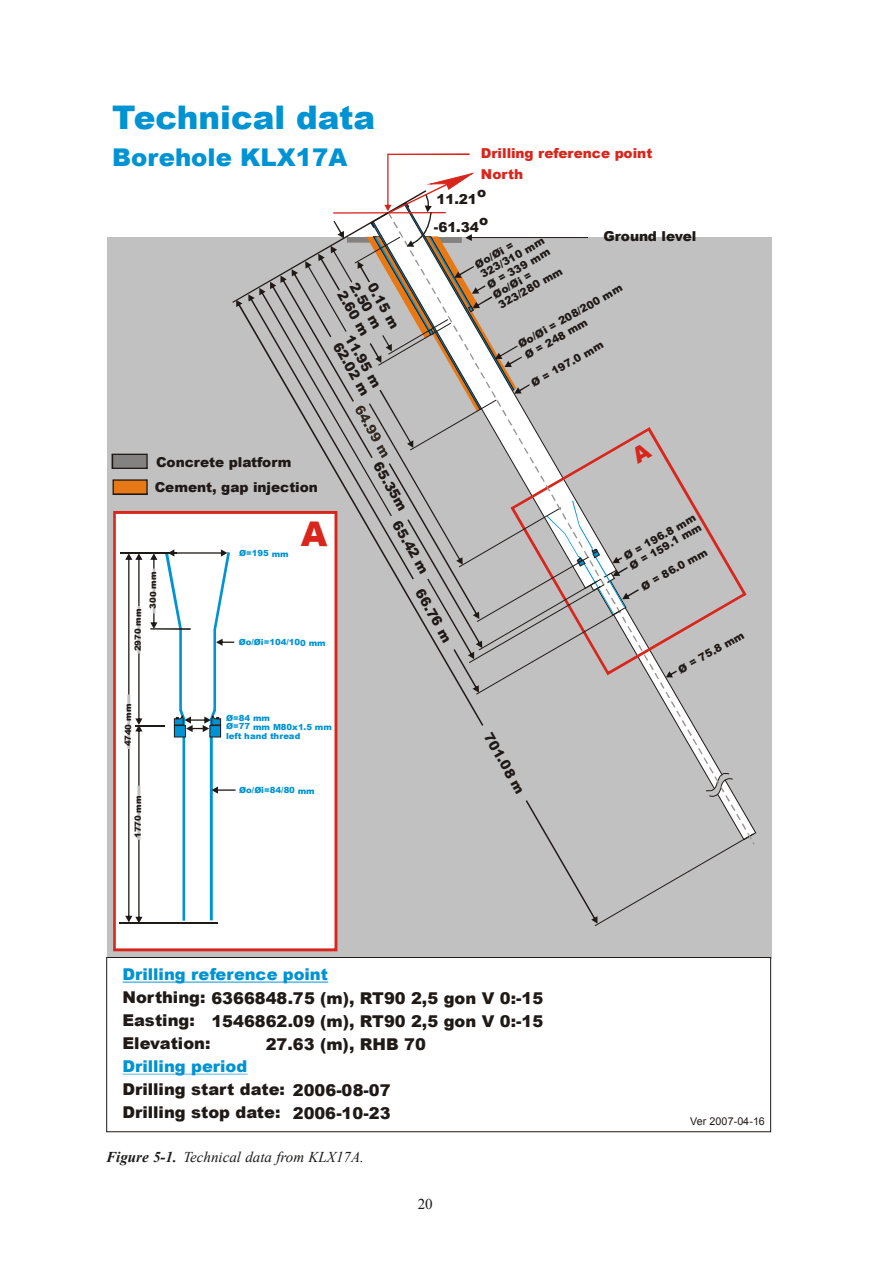
<style>
.page{position:relative;width:893px;height:1263px;background:#fff}
.page>*{position:absolute;margin:0;border:0;box-sizing:border-box;transform-origin:0 0}
.t1{font:900 32.55px "Arial";letter-spacing:-.005em;color:#0093d3}
.t2{font:900 24.45px "Arial";color:#0093d3}
.t3{font:900 16.35px/22.8px "Arial";letter-spacing:-.005em;color:#201a17}
.t4{font:900 16.35px "Arial";color:#0093d3}
.t5{font:italic 15px "Times New Roman";color:#1c1b1a}
.t6{font:15px "Times New Roman";color:#1c1b1a}
.t7{font:900 13.65px/29.8px "Arial";color:#201a17;text-align:center}
.t8{font:900 13.65px "Arial";color:#d9261d}
.t9{font:900 10.8px/11.4px "Arial";color:#201a17}
.t10{font:10.8px "Arial";letter-spacing:-.01em;color:#201a17}
.t11{font:900 8.4px/8.9px "Arial";color:#0093d3}
.t12{font:900 8.4px "Arial";color:#201a17}
.s1{font-weight:700}
</style>
<div class="page">
<div style="left:108px;top:237px;width:664px;height:722px;background:#c2c1c1"></div>
<div style="left:107px;top:957px;width:664px;height:175px;border:1px solid #201a17"></div>
<hr style="left:123px;top:1074px;width:125px;height:1px;background:#0093d3">
<hr style="left:123px;top:981px;width:205px;height:1px;background:#0093d3">
<svg style="left:113px;top:479px;width:35px;height:16px"></svg>
<svg style="left:112px;top:454px;width:36px;height:15px"></svg>
<svg style="left:113px;top:511px;width:224px;height:440px;background:#f9e4e3"></svg>
<hr style="left:120px;top:552px;width:57px;height:2px;background:#201a17">
<hr style="left:150px;top:628px;width:41px;height:2px;background:#201a17">
<hr style="left:135px;top:725px;width:30px;height:1px;background:#201a17">
<hr style="left:119px;top:922px;width:98px;height:1px;background:#201a17">
<svg style="left:150px;top:554px;width:7px;height:75px"></svg>
<svg style="left:125px;top:554px;width:17px;height:368px;background:#dbdada"></svg>
<svg style="left:165px;top:153px;width:591px;height:773px"></svg>
<h1 class="t1" style="left:112px;top:94px;width:264px">Technical data</h1>
<h2 class="t2" style="left:112px;top:140px;width:237px">Borehole KLX17A</h2>
<p class="t8" style="left:481px;top:143px;width:173px">Drilling reference point</p>
<p class="t7" style="left:367px;top:276px;width:51px;rotate:60deg">2.50 m</p>
<p class="t7" style="left:381px;top:269px;width:60px;rotate:61deg">0.15 m<br>2.60 m</p>
<p class="t7" style="left:362px;top:328px;width:60px;rotate:61deg">11.95 m</p>
<p class="t7" style="left:350px;top:335px;width:61px;rotate:60deg">62.02 m</p>
<p class="t8" style="left:481px;top:164px;width:44px">North</p>
<p class="t7" style="left:477px;top:177px;width:11px">o</p>
<p class="t7" style="left:434px;top:211px;width:47px">-61.34</p>
<p class="t7" style="left:436px;top:184px;width:42px">11.21</p>
<p class="t7" style="left:479px;top:205px;width:11px">o</p>
<p class="t7" style="left:603px;top:221px;width:95px">Ground level</p>
<p class="t9" style="left:472px;top:260px;width:74px;rotate:-29deg">Øo/Øi =<br>323/310 mm</p>
<p class="t9" style="left:485px;top:280px;width:72px;rotate:-30deg">Ø = 339 mm</p>
<p class="t9" style="left:490px;top:290px;width:73px;rotate:-30deg">Øo/Øi =<br>323/280 mm</p>
<p class="t9" style="left:516px;top:340px;width:119px;rotate:-30deg">Øo/Øi = 208/200 mm</p>
<p class="t9" style="left:523px;top:351px;width:72px;rotate:-30deg">Ø = 248 mm</p>
<p class="t9" style="left:529px;top:379px;width:83px;rotate:-30deg">Ø = 197.0 mm</p>
<p class="t7" style="left:156px;top:447px;width:137px">Concrete platform</p>
<p class="t7" style="left:155px;top:471px;width:165px">Cement, gap injection</p>
<p class="t12" style="left:132px;top:651px;width:44px;rotate:-89deg">2970 mm</p>
<p class="t12" style="left:147px;top:608px;width:38px;rotate:-89deg">300 mm</p>
<p class="t12" style="left:122px;top:746px;width:44px;rotate:-89deg">4740 mm</p>
<p class="t12" style="left:132px;top:838px;width:44px;rotate:-89deg">1770 mm</p>
<p class="t11" style="left:239px;top:548px;width:51px;rotate:1deg">Ø=195 mm</p>
<p class="t11" style="left:239px;top:637px;width:88px;rotate:1deg">Øo/Øi=104/100 mm</p>
<p class="t11" style="left:226px;top:713px;width:107px;rotate:1deg">Ø=84 mm<br>Ø=77 mm M80x1.5 mm left hand thread</p>
<p class="t11" style="left:239px;top:785px;width:77px;rotate:1deg">Øo/Øi=84/80 mm</p>
<p class="t7" style="left:391px;top:455px;width:56px;rotate:61deg">65.35m</p>
<p class="t7" style="left:409px;top:514px;width:61px;rotate:60deg">65.42 m</p>
<p class="t7" style="left:433px;top:582px;width:60px;rotate:61deg">66.76 m</p>
<p class="t7" style="left:501px;top:726px;width:69px;rotate:60deg">701.08 m</p>
<p class="t9" style="left:621px;top:551px;width:83px;rotate:-29deg">Ø = 196.8 mm</p>
<p class="t9" style="left:627px;top:561px;width:83px;rotate:-29deg">Ø = 159.1 mm</p>
<p class="t9" style="left:639px;top:582px;width:76px;rotate:-30deg">Ø = 86.0 mm</p>
<p class="t9" style="left:676px;top:665px;width:75px;rotate:-30deg">Ø = 75.8 mm</p>
<p class="t4" style="left:122px;top:962px;width:207px">Drilling reference point</p>
<p class="t3" style="left:122px;top:986px;width:422px">Northing: 6366848.75 (m), RT90 2,5 gon V 0:-15</p>
<p class="t3" style="left:211px;top:1009px;width:333px">1546862.09 (m), RT90 2,5 gon V 0:-15</p>
<p class="t3" style="left:266px;top:1032px;width:162px">27.63 (m), RHB 70</p>
<p class="t3" style="left:293px;top:1078px;width:99px">2006-08-07<br>2006-10-23</p>
<p class="t3" style="left:122px;top:1008px;width:90px">Easting:<br>Elevation:</p>
<p class="t3" style="left:122px;top:1077px;width:164px">Drilling start date:<br>Drilling stop date:</p>
<p class="t4" style="left:122px;top:1054px;width:126px">Drilling period</p>
<p class="t5" style="left:106px;top:1147px;width:259px"><span class="s1">Figure 5-1.</span> Technical data from KLX17A.</p>
<p class="t6" style="left:418px;top:1194px;width:17px">20</p>
<p class="t10" style="left:690px;top:1114px;width:76px">Ver 2007-04-16</p>
</div>
